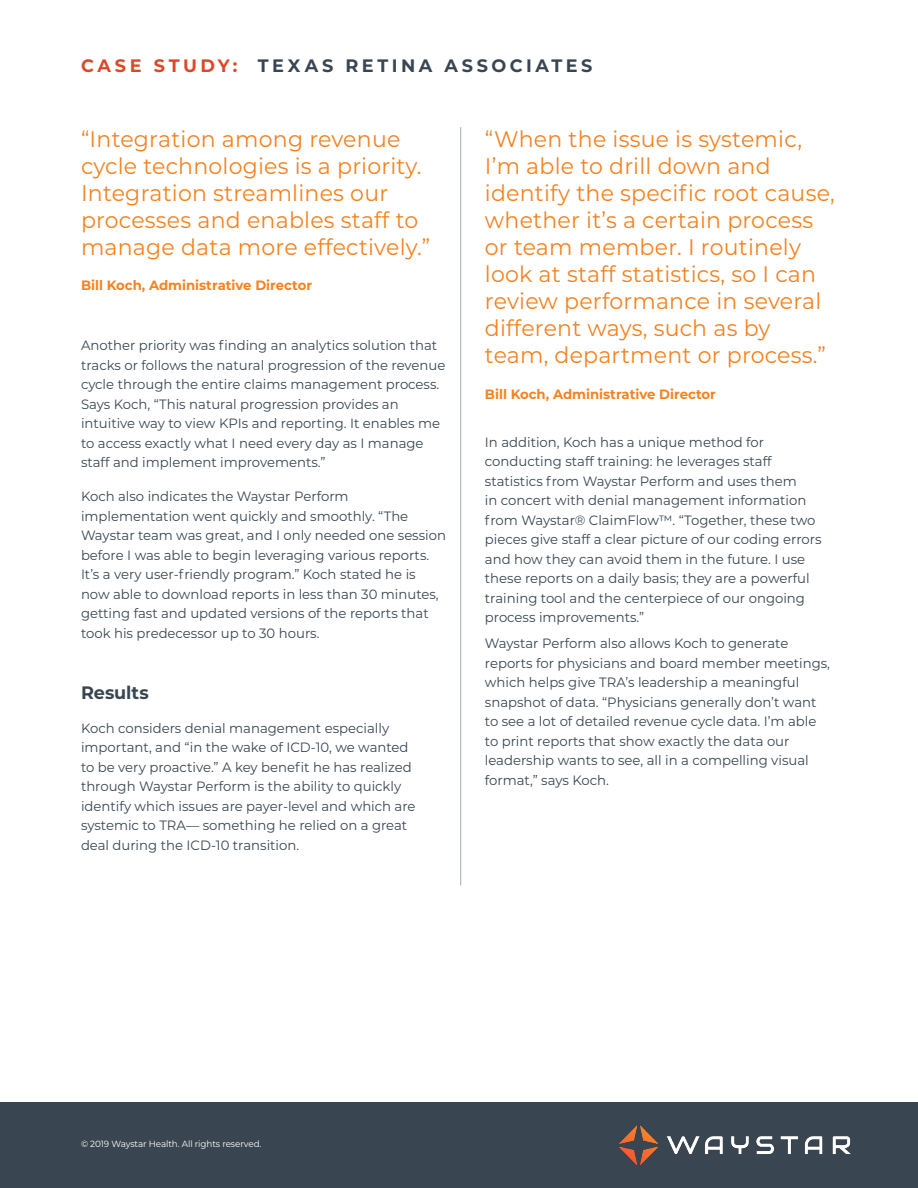
<style>
.page{position:relative;width:918px;height:1188px;background:#fff}
.page>*{position:absolute;margin:0;border:0;box-sizing:border-box;transform-origin:0 0}
.Mont__Body{font:22.5px/27px "Montserrat";letter-spacing:.01em;color:#f58220}
.Bullet_Header{font:700 18px "Montserrat";letter-spacing:.2em;color:#394651}
.Mont__Body-2{font:700 18px "Montserrat";color:#394651}
.Mont__Body-3{font:13.5px/19.5px "Montserrat";color:#394651}
.Mont__Body-4{font:700 13.5px "Montserrat";color:#f58220}
.t1{font:9px "Montserrat";letter-spacing:-.01em;color:#fff}
.s1{color:#db4827}
</style>
<div class="page">
<div style="left:0;top:1103px;width:918px;height:85px;background:#394651"></div>
<img style="left:619px;top:1125px;width:232px;height:40px">
<hr style="left:460px;top:127px;width:1px;height:759px;background:#4b5966">
<p class="Bullet_Header" style="left:81px;top:53px;width:513px"><span class="s1">CASE STUDY:</span> TEXAS RETINA ASSOCIATES</p>
<p class="Mont__Body" style="left:81px;top:125px;width:351px">“Integration among revenue cycle technologies is a priority.<br>Integration streamlines our processes and enables staff to manage data more effectively.”</p>
<p class="Mont__Body-4" style="left:81px;top:276px;width:233px">Bill Koch, Administrative Director</p>
<p class="Mont__Body-3" style="left:81px;top:335px;width:366px">Another priority was finding an analytics solution that tracks or follows the natural progression of the revenue cycle through the entire claims management process.<br>Says Koch, “This natural progression provides an intuitive way to view KPIs and reporting. It enables me to access exactly what I need every day as I manage staff and implement improvements.”</p>
<p class="Mont__Body-3" style="left:81px;top:486px;width:367px">Koch also indicates the Waystar Perform implementation went quickly and smoothly. “The Waystar team was great, and I only needed one session before I was able to begin leveraging various reports.<br>It’s a very user-friendly program.” Koch stated he is now able to download reports in less than 30 minutes, getting fast and updated versions of the reports that took his predecessor up to 30 hours.</p>
<p class="Mont__Body-2" style="left:81px;top:680px;width:69px">Results</p>
<p class="Mont__Body-3" style="left:81px;top:718px;width:336px">Koch considers denial management especially important, and “in the wake of ICD-10, we wanted to be very proactive.” A key benefit he has realized through Waystar Perform is the ability to quickly identify which issues are payer-level and which are systemic to TRA— something he relied on a great deal during the ICD-10 transition.</p>
<p class="Mont__Body" style="left:485px;top:125px;width:352px">“When the issue is systemic,<br>I’m able to drill down and identify the specific root cause, whether it’s a certain process or team member. I routinely look at staff statistics, so I can review performance in several different ways, such as by team, department or process.”</p>
<p class="Mont__Body-4" style="left:485px;top:384px;width:233px">Bill Koch, Administrative Director</p>
<p class="Mont__Body-3" style="left:485px;top:432px;width:338px">In addition, Koch has a unique method for conducting staff training: he leverages staff statistics from Waystar Perform and uses them<br>in concert with denial management information from Waystar® ClaimFlow™. “Together, these two pieces give staff a clear picture of our coding errors and how they can avoid them in the future. I use these reports on a daily basis; they are a powerful training tool and the centerpiece of our ongoing process improvements.”</p>
<p class="Mont__Body-3" style="left:485px;top:633px;width:347px">Waystar Perform also allows Koch to generate reports for physicians and board member meetings, which helps give TRA’s leadership a meaningful snapshot of data. “Physicians generally don’t want to see a lot of detailed revenue cycle data. I’m able to print reports that show exactly the data our leadership wants to see, all in a compelling visual format,” says Koch.</p>
<p class="t1" style="left:81px;top:1138px;width:182px">© 2019 Waystar Health. All rights reserved.</p>
</div>
